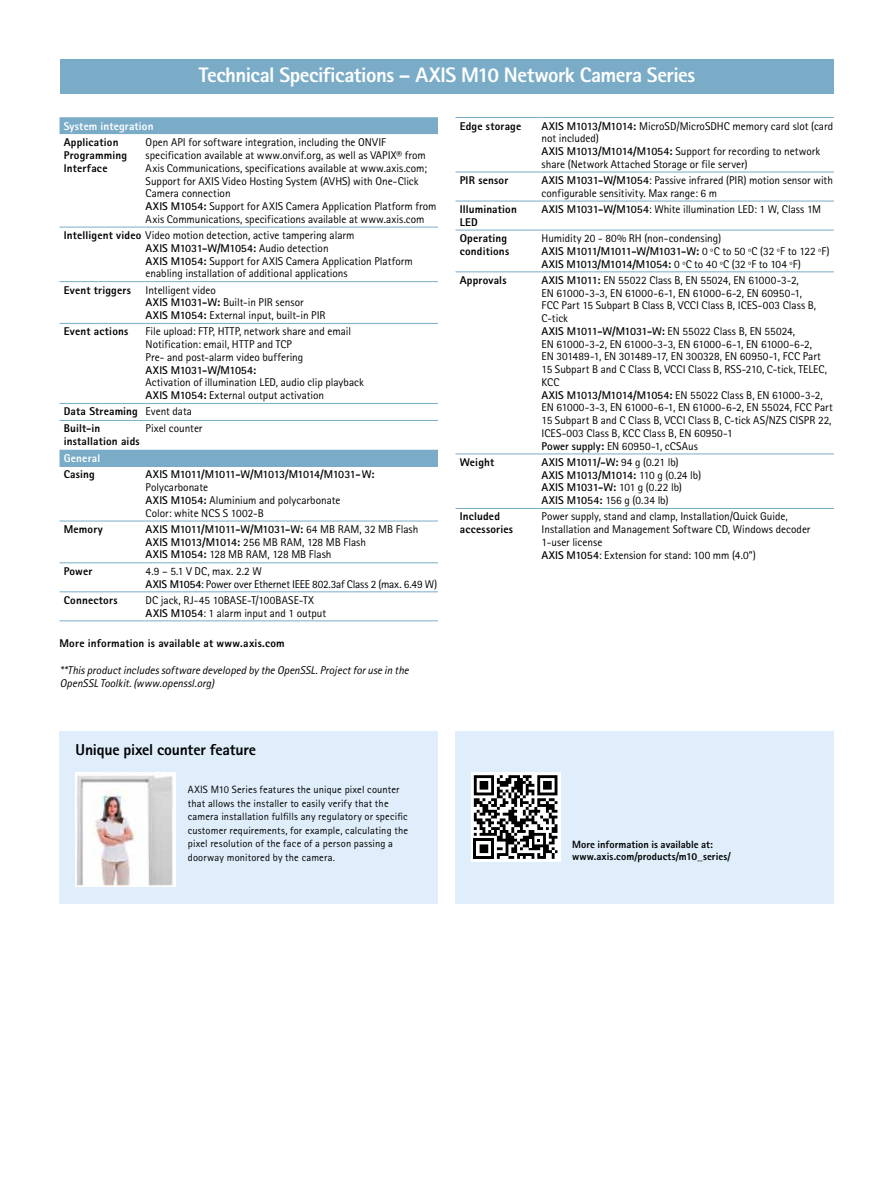
<style>
.page{position:relative;width:893px;height:1191px;background:#fff}
.page>*{position:absolute;margin:0;border:0;box-sizing:border-box;transform-origin:0 0}
.t1{font:800 21px "Rotis Sans Serif Pro";letter-spacing:-.025em;color:#fff}
.t2{font:800 15.75px "Rotis Sans Serif Pro";letter-spacing:-.015em;color:#000}
.t3{font:11.25px/12.8px "Rotis Sans Serif Pro";color:#000}
.t4{font:800 11.25px/12.8px "Rotis Sans Serif Pro";letter-spacing:.015em;color:#000}
.t5{font:700 11.25px/12.8px "Rotis Sans Serif Pro";letter-spacing:-.045em;color:#000}
.t6{font:italic 11.25px/12.8px "Rotis Sans Serif Pro";color:#000}
.t7{font:11.25px/12.8px "Rotis Sans Serif Pro";letter-spacing:-.02em;color:#000}
.t8{font:800 11.25px "Rotis Sans Serif Pro";letter-spacing:.015em;color:#fff}
.t9{font:700 11.25px "Rotis Sans Serif Pro";letter-spacing:-.005em;color:#000}
.t10{font:10.5px/13.5px "Rotis Sans Serif Pro";letter-spacing:.015em;color:#000}
.t11{font:800 10.5px/12px "Rotis Sans Serif Pro";letter-spacing:.005em;color:#000}
.s1{font-weight:700}
.s2{font-weight:800}
.s3{font-weight:400}
</style>
<div class="page">
<div style="left:60px;top:60px;width:773px;height:34px;background:#7aacc8"></div>
<div style="left:60px;top:117px;width:378px;height:17px;background:#7aacc8"></div>
<svg style="left:60px;top:134px;width:378px;height:387px"></svg>
<svg style="left:60px;top:563px;width:378px;height:30px"></svg>
<hr style="left:60px;top:466px;width:86px;height:1px;background:#7aacc8">
<hr style="left:146px;top:466px;width:292px;height:1px;background:#7aacc8">
<hr style="left:60px;top:521px;width:86px;height:1px;background:#7aacc8">
<hr style="left:146px;top:521px;width:292px;height:1px;background:#7aacc8">
<hr style="left:60px;top:227px;width:86px;height:1px;background:#7aacc8">
<hr style="left:146px;top:227px;width:292px;height:1px;background:#7aacc8">
<hr style="left:60px;top:281px;width:86px;height:1px;background:#7aacc8">
<hr style="left:146px;top:281px;width:292px;height:1px;background:#7aacc8">
<hr style="left:60px;top:323px;width:86px;height:1px;background:#7aacc8">
<hr style="left:146px;top:323px;width:292px;height:1px;background:#7aacc8">
<hr style="left:60px;top:562px;width:86px;height:1px;background:#7aacc8">
<hr style="left:146px;top:562px;width:292px;height:1px;background:#7aacc8">
<hr style="left:60px;top:591px;width:86px;height:1px;background:#7aacc8">
<hr style="left:146px;top:591px;width:292px;height:1px;background:#7aacc8">
<hr style="left:60px;top:620px;width:86px;height:1px;background:#7aacc8">
<hr style="left:146px;top:620px;width:292px;height:1px;background:#7aacc8">
<hr style="left:60px;top:403px;width:86px;height:1px;background:#7aacc8">
<hr style="left:146px;top:403px;width:292px;height:1px;background:#7aacc8">
<hr style="left:60px;top:420px;width:86px;height:1px;background:#7aacc8">
<hr style="left:146px;top:420px;width:292px;height:1px;background:#7aacc8">
<svg style="left:455px;top:171px;width:379px;height:283px"></svg>
<hr style="left:455px;top:272px;width:87px;height:1px;background:#7aacc8">
<hr style="left:542px;top:272px;width:292px;height:1px;background:#7aacc8">
<hr style="left:455px;top:117px;width:87px;height:1px;background:#7aacc8">
<hr style="left:542px;top:117px;width:292px;height:1px;background:#7aacc8">
<hr style="left:455px;top:172px;width:87px;height:1px;background:#7aacc8">
<hr style="left:542px;top:172px;width:292px;height:1px;background:#7aacc8">
<hr style="left:455px;top:201px;width:87px;height:1px;background:#7aacc8">
<hr style="left:542px;top:201px;width:292px;height:1px;background:#7aacc8">
<hr style="left:455px;top:230px;width:87px;height:1px;background:#7aacc8">
<hr style="left:542px;top:230px;width:292px;height:1px;background:#7aacc8">
<hr style="left:455px;top:454px;width:87px;height:1px;background:#7aacc8">
<hr style="left:542px;top:454px;width:292px;height:1px;background:#7aacc8">
<hr style="left:455px;top:508px;width:87px;height:1px;background:#7aacc8">
<hr style="left:542px;top:508px;width:292px;height:1px;background:#7aacc8">
<div style="left:59px;top:731px;width:379px;height:173px;background:#dfeefa"></div>
<img style="left:76px;top:772px;width:99px;height:114px">
<div style="left:455px;top:731px;width:378px;height:173px;background:#dfeefa"></div>
<svg style="left:471px;top:772px;width:89px;height:89px"></svg>
<svg style="left:474px;top:775px;width:83px;height:84px"></svg>
<h1 class="t1" style="left:199px;top:61px;width:498px">Technical Specifications – AXIS M10 Network Camera Series</h1>
<p class="t8" style="left:64px;top:119px;width:91px">System integration</p>
<p class="t4" style="left:64px;top:136px;width:65px">Application<br>Programming<br>Interface</p>
<p class="t3" style="left:146px;top:136px;width:292px">Open API for software integration, including the ONVIF specification available at www.onvif.org, as well as VAPIX® from Axis Communications, specifications available at www.axis.com; Support for AXIS Video Hosting System (AVHS) with One-Click Camera connection<br><span class="s1">AXIS M1054:</span> Support for AXIS Camera Application Platform from Axis Communications, specifications available at www.axis.com</p>
<p class="t3" style="left:146px;top:229px;width:269px;text-indent:-82px"><span class="s2">Intelligent video</span> Video motion detection, active tampering alarm<br><span class="s1">AXIS M1031-W/M1054:</span> Audio detection<br><span class="s1">AXIS M1054:</span> Support for AXIS Camera Application Platform enabling installation of additional applications</p>
<p class="t4" style="left:64px;top:283px;width:69px">Event triggers</p>
<p class="t3" style="left:146px;top:283px;width:181px">Intelligent video<br><span class="s1">AXIS M1031-W:</span> Built-in PIR sensor<br><span class="s1">AXIS M1054:</span> External input, built-in PIR</p>
<p class="t4" style="left:64px;top:325px;width:66px">Event actions</p>
<p class="t3" style="left:146px;top:325px;width:207px">File upload: FTP, HTTP, network share and email<br>Notification: email, HTTP and TCP<br>Pre- and post-alarm video buffering</p>
<p class="t9" style="left:146px;top:363px;width:112px">AXIS M1031-W/M1054:</p>
<p class="t3" style="left:146px;top:376px;width:220px">Activation of illumination LED, audio clip playback<br><span class="s1">AXIS M1054:</span> External output activation</p>
<p class="t4" style="left:64px;top:403px;width:130px;line-height:17px">Data Streaming <span class="s3">Event data<br></span>Built-in</p>
<p class="t4" style="left:64px;top:435px;width:77px">installation aids</p>
<p class="t3" style="left:146px;top:422px;width:58px">Pixel counter</p>
<p class="t8" style="left:64px;top:451px;width:38px">General</p>
<p class="t4" style="left:64px;top:468px;width:33px">Casing</p>
<p class="t5" style="left:146px;top:468px;width:230px">AXIS M1011/M1011-W/M1013/M1014/M1031-W:</p>
<p class="t3" style="left:146px;top:481px;width:196px">Polycarbonate<br><span class="s1">AXIS M1054:</span> Aluminium and polycarbonate<br>Color: white NCS S 1002-B</p>
<p class="t4" style="left:64px;top:523px;width:41px">Memory</p>
<p class="t3" style="left:146px;top:523px;width:274px"><span class="s1">AXIS M1011/M1011-W/M1031-W:</span> 64 MB RAM, 32 MB Flash<br><span class="s1">AXIS M1013/M1014:</span> 256 MB RAM, 128 MB Flash<br><span class="s1">AXIS M1054:</span> 128 MB RAM, 128 MB Flash</p>
<p class="t4" style="left:64px;top:564px;width:30px">Power</p>
<p class="t7" style="left:146px;top:564px;width:293px">4.9 – 5.1 V DC, max. 2.2 W<br><span class="s1">AXIS M1054</span>: Power over Ethernet IEEE 802.3af Class 2 (max. 6.49 W)</p>
<p class="t4" style="left:64px;top:593px;width:55px">Connectors</p>
<p class="t3" style="left:146px;top:593px;width:182px">DC jack, RJ-45 10BASE-T/100BASE-TX<br><span class="s1">AXIS M1054</span>: 1 alarm input and 1 output</p>
<p class="t4" style="left:60px;top:637px;width:227px">More information is available at www.axis.com</p>
<p class="t6" style="left:60px;top:664px;width:351px">**This product includes software developed by the OpenSSL. Project for use in the<br>OpenSSL Toolkit. (www.openssl.org)</p>
<h2 class="t2" style="left:76px;top:740px;width:182px">Unique pixel counter feature</h2>
<p class="t10" style="left:188px;top:783px;width:222px">AXIS M10 Series features the unique pixel counter that allows the installer to easily verify that the camera installation fulfills any regulatory or specific customer requirements, for example, calculating the pixel resolution of the face of a person passing a doorway monitored by the camera.</p>
<p class="t4" style="left:460px;top:119px;width:63px">Edge storage</p>
<p class="t3" style="left:542px;top:119px;width:293px"><span class="s1">AXIS M1013/M1014:</span> MicroSD/MicroSDHC memory card slot (card not included)<br><span class="s1">AXIS M1013/M1014/M1054:</span> Support for recording to network share (Network Attached Storage or file server)</p>
<p class="t4" style="left:460px;top:174px;width:50px">PIR sensor</p>
<p class="t3" style="left:542px;top:174px;width:293px"><span class="s1">AXIS M1031-W/M1054</span>: Passive infrared (PIR) motion sensor with configurable sensitivity. Max range: 6 m</p>
<p class="t4" style="left:460px;top:203px;width:59px">Illumination<br>LED</p>
<p class="t3" style="left:542px;top:203px;width:281px"><span class="s1">AXIS M1031-W/M1054</span>: White illumination LED: 1 W, Class 1M</p>
<p class="t4" style="left:460px;top:232px;width:51px">Operating conditions</p>
<p class="t3" style="left:542px;top:232px;width:290px">Humidity 20 - 80% RH (non-condensing)<br><span class="s1">AXIS M1011/M1011-W/M1031-W:</span> 0 ºC to 50 ºC (32 ºF to 122 ºF)<br><span class="s1">AXIS M1013/M1014/M1054:</span> 0 ºC to 40 ºC (32 ºF to 104 ºF)</p>
<p class="t4" style="left:460px;top:274px;width:48px">Approvals</p>
<p class="t3" style="left:542px;top:274px;width:293px"><span class="s1">AXIS M1011:</span> EN 55022 Class B, EN 55024, EN 61000-3-2,<br>EN 61000-3-3, EN 61000-6-1, EN 61000-6-2, EN 60950-1,<br>FCC Part 15 Subpart B Class B, VCCI Class B, ICES-003 Class B, C-tick<br><span class="s1">AXIS M1011-W/M1031-W:</span> EN 55022 Class B, EN 55024,<br>EN 61000-3-2, EN 61000-3-3, EN 61000-6-1, EN 61000-6-2,<br>EN 301489-1, EN 301489-17, EN 300328, EN 60950-1, FCC Part 15 Subpart B and C Class B, VCCI Class B, RSS-210, C-tick, TELEC, KCC<br><span class="s1">AXIS M1013/M1014/M1054:</span> EN 55022 Class B, EN 61000-3-2, EN 61000-3-3, EN 61000-6-1, EN 61000-6-2, EN 55024, FCC Part 15 Subpart B and C Class B, VCCI Class B, C-tick AS/NZS CISPR 22, ICES-003 Class B, KCC Class B, EN 60950-1<br><span class="s1">Power supply:</span> EN 60950-1, cCSAus</p>
<p class="t4" style="left:460px;top:455px;width:36px">Weight</p>
<p class="t5" style="left:542px;top:455px;width:161px">AXIS M1011/-W: <span class="s3">94 g (0.21 lb)<br></span>AXIS M1013/M1014: <span class="s3">110 g (0.24 lb)<br></span>AXIS M1031-W: <span class="s3">101 g (0.22 lb)<br></span>AXIS M1054: <span class="s3">156 g (0.34 lb)</span></p>
<p class="t4" style="left:460px;top:510px;width:55px">Included accessories</p>
<p class="t3" style="left:542px;top:510px;width:270px">Power supply, stand and clamp, Installation/Quick Guide, Installation and Management Software CD, Windows decoder 1-user license<br><span class="s1">AXIS M1054</span>: Extension for stand: 100 mm (4.0”)</p>
<p class="t11" style="left:572px;top:838px;width:160px">More information is available at: www.axis.com/products/m10_series/</p>
</div>
